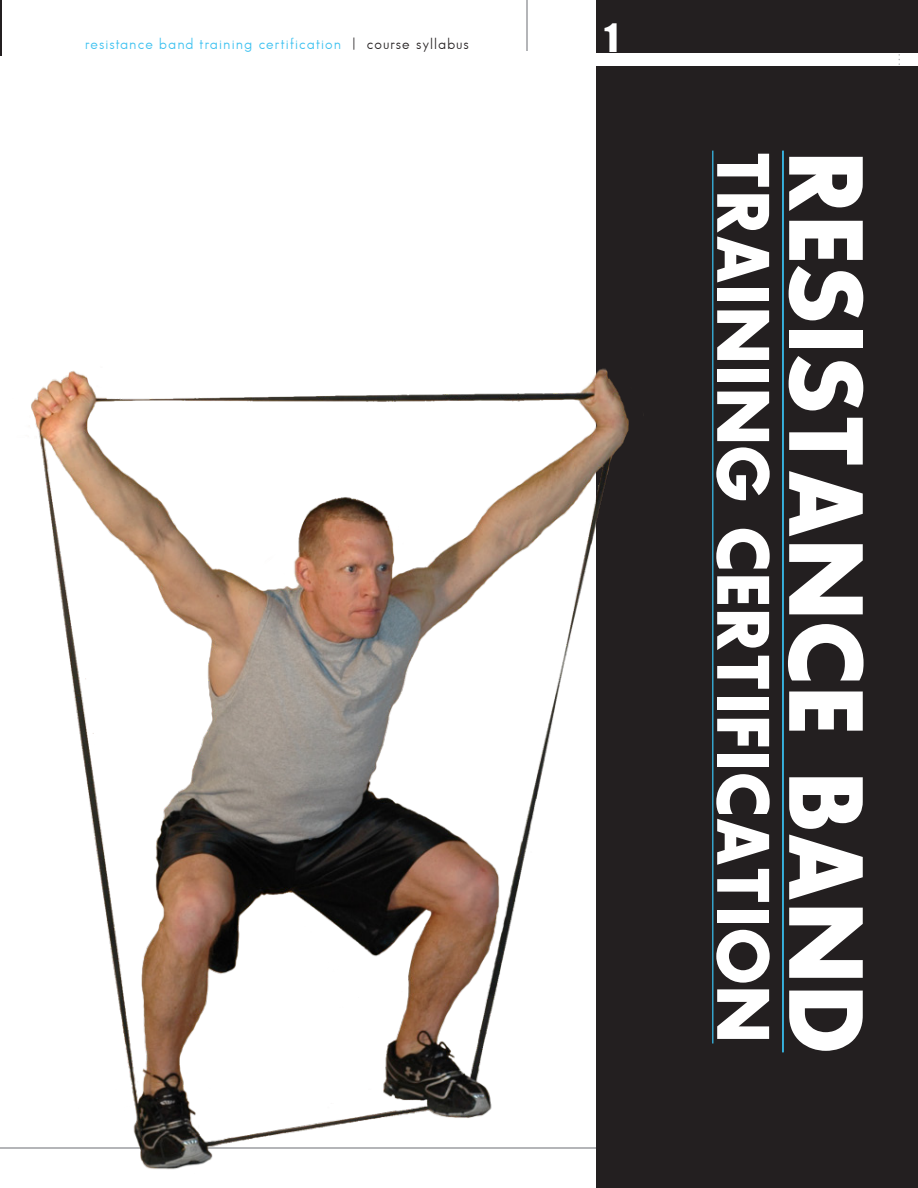
<style>
.page{position:relative;width:918px;height:1188px;background:#fff}
.page>*{position:absolute;margin:0;border:0;box-sizing:border-box;transform-origin:0 0}
.t1{font:700 102px "Bougan Black S Si";color:#fff}
.t2{font:700 72px "Bougan Black S Si";color:#fff}
.t3{font:36px "Impact";color:#fff}
.t4{font:15px "Bougan Book S Si";letter-spacing:.075em;color:#39c0f0}
.s1{color:#231f20}
</style>
<div class="page">
<hr style="left:0;top:0;width:2px;height:55px;background:#231f20">
<div style="left:596px;top:0;width:322px;height:52px;background:#231f20"></div>
<hr style="left:527px;top:0;width:1px;height:50px;background:#b4b5b8">
<div style="left:596px;top:66px;width:322px;height:1122px;background:#231f20"></div>
<hr style="left:782px;top:151px;width:2px;height:901px;background:#39c0f0">
<hr style="left:712px;top:151px;width:1px;height:892px;background:#39c0f0">
<img style="left:0;top:170px;width:714px;height:1000px">
<p class="t4" style="left:85px;top:35px;width:385px">resistance band training certification <span class="s1">| course syllabus</span></p>
<p class="t3" style="left:604px;top:15px;width:15px">1</p>
<p class="t2" style="left:782px;top:151px;width:894px;rotate:90deg">TRAINING CERTIFICATION</p>
<p class="t1" style="left:882px;top:151px;width:903px;rotate:90deg">RESISTANCE BAND</p>
</div>
